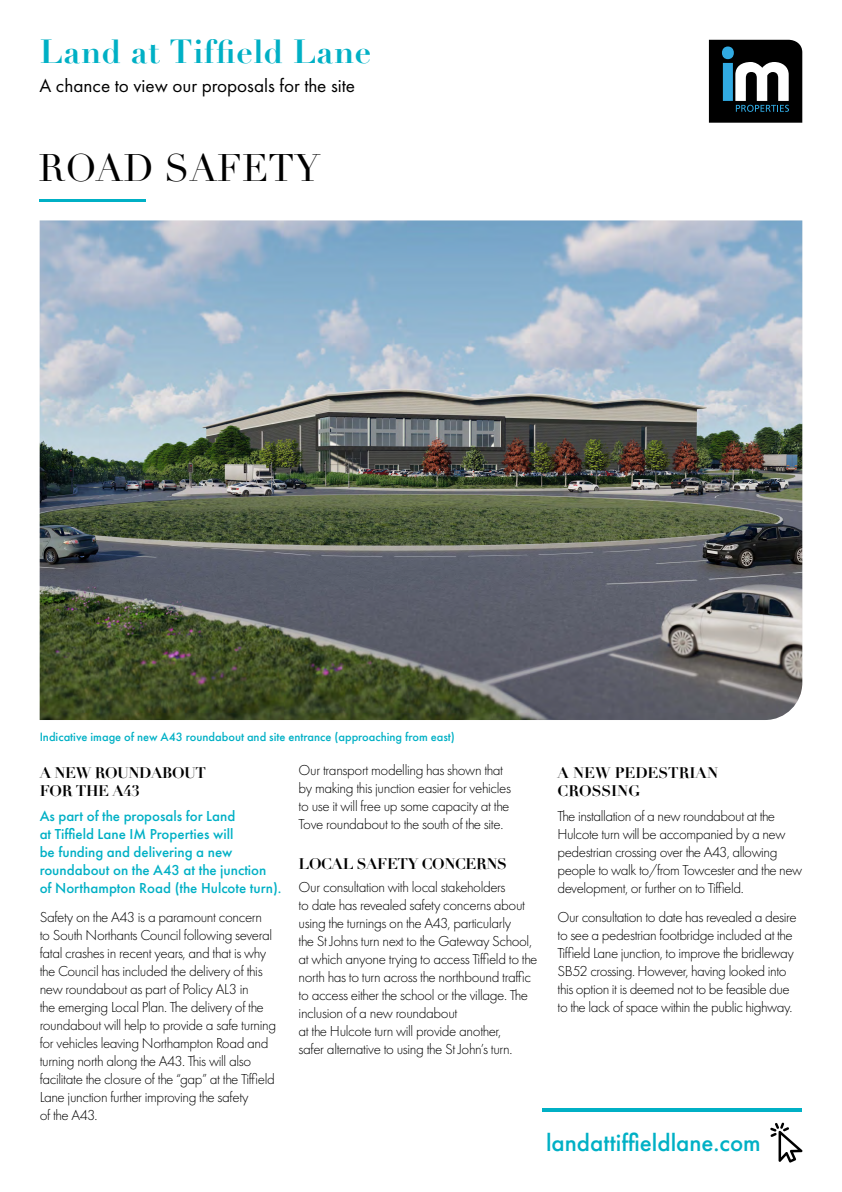
<style>
.page{position:relative;width:842px;height:1192px;background:#fff}
.page>*{position:absolute;margin:0;border:0;box-sizing:border-box;transform-origin:0 0}
.t1{font:37.5px "Didot";color:#000}
.t2{font:700 32.7px "Didot";letter-spacing:.01em;color:#00b0c5}
.t3{font:500 25px "Futura PT";color:#00b0c5}
.t4{font:19.25px "Futura PT";color:#000}
.t5{font:300 15px/18px "Futura PT";letter-spacing:-.025em;color:#000}
.t6{font:500 15px/18px "Futura PT";color:#00b0c5}
.t7{font:700 15px/18px "Didot";letter-spacing:-.025em;color:#000}
.t8{font:700 15px/18px "Didot";color:#000}
.t9{font:500 12.5px "Futura PT";color:#00b0c5}
</style>
<div class="page">
<svg style="left:709px;top:40px;width:93px;height:83px"></svg>
<hr style="left:40px;top:200px;width:106px;height:2px;background:#00b0c5">
<img style="left:40px;top:221px;width:762px;height:499px">
<hr style="left:542px;top:1108px;width:260px;height:4px;background:#00b0c5">
<svg style="left:770px;top:1122px;width:32px;height:41px"></svg>
<h2 class="t2" style="left:40px;top:31px;width:333px">Land at Tiffield Lane</h2>
<p class="t4" style="left:40px;top:74px;width:317px">A chance to view our proposals for the site</p>
<h1 class="t1" style="left:38px;top:145px;width:284px">ROAD SAFETY</h1>
<p class="t9" style="left:40px;top:729px;width:417px">Indicative image of new A43 roundabout and site entrance (approaching from east)</p>
<p class="t7" style="left:40px;top:764px;width:168px">A NEW ROUNDABOUT<br>FOR THE A43</p>
<p class="t6" style="left:40px;top:807px;width:243px">As part of the proposals for Land<br>at Tiffield Lane IM Properties will<br>be funding and delivering a new roundabout on the A43 at the junction of Northampton Road (the Hulcote turn).</p>
<p class="t5" style="left:40px;top:908px;width:238px">Safety on the A43 is a paramount concern<br>to South Northants Council following several fatal crashes in recent years, and that is why the Council has included the delivery of this new roundabout as part of Policy AL3 in<br>the emerging Local Plan. The delivery of the roundabout will help to provide a safe turning for vehicles leaving Northampton Road and turning north along the A43. This will also facilitate the closure of the “gap” at the Tiffield Lane junction further improving the safety<br>of the A43.</p>
<p class="t5" style="left:299px;top:761px;width:214px">Our transport modelling has shown that by making this junction easier for vehicles to use it will free up some capacity at the Tove roundabout to the south of the site.</p>
<p class="t7" style="left:299px;top:855px;width:210px">LOCAL SAFETY CONCERNS</p>
<p class="t5" style="left:299px;top:878px;width:240px">Our consultation with local stakeholders<br>to date has revealed safety concerns about using the turnings on the A43, particularly<br>the St Johns turn next to the Gateway School, at which anyone trying to access Tiffield to the north has to turn across the northbound traffic to access either the school or the village. The inclusion of a new roundabout<br>at the Hulcote turn will provide another,<br>safer alternative to using the St John’s turn.</p>
<p class="t8" style="left:557px;top:764px;width:162px">A NEW PEDESTRIAN<br>CROSSING</p>
<p class="t5" style="left:557px;top:807px;width:246px">The installation of a new roundabout at the Hulcote turn will be accompanied by a new pedestrian crossing over the A43, allowing people to walk to/from Towcester and the new development, or further on to Tiffield.</p>
<p class="t5" style="left:557px;top:908px;width:241px">Our consultation to date has revealed a desire to see a pedestrian footbridge included at the Tiffield Lane junction, to improve the bridleway SB52 crossing. However, having looked into this option it is deemed not to be feasible due to the lack of space within the public highway.</p>
<h3 class="t3" style="left:546px;top:1127px;width:216px">landattiffieldlane.com</h3>
</div>
